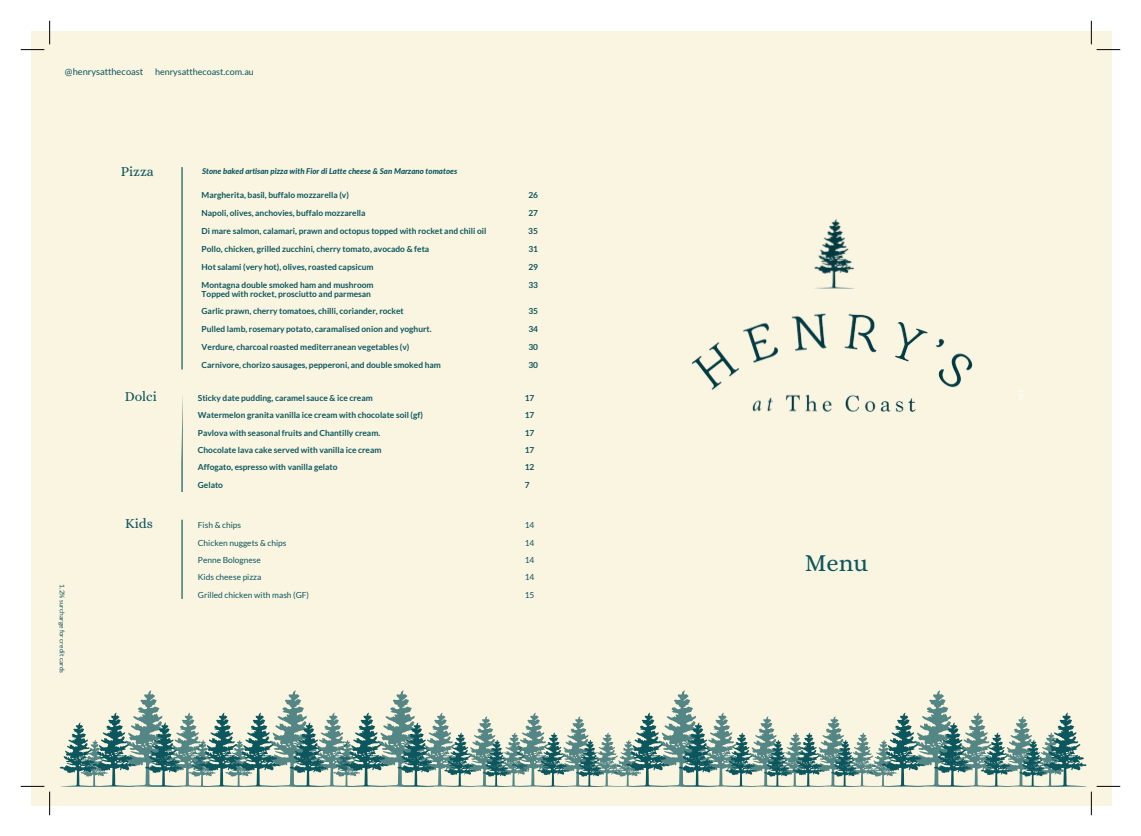
<style>
.page{position:relative;width:1141px;height:836px;background:#fff}
.page>*{position:absolute;margin:0;border:0;box-sizing:border-box;transform-origin:0 0}
.t1{font:24.5px "Alice";color:#0c565d}
.t2{font:13.83px "Alice";color:#0c565d}
.t3{font:9.28px "Lato";color:#0c565d}
.t4{font:9.01px "Lato";color:#0c565d}
.t5{font:700 8.4px/17.8px "Lato";color:#0c565d}
.t6{font:8.4px "Lato";color:#0c565d}
.t7{font:italic 800 7.88px "Lato";color:#0c565d}
.t8{font:6.56px "Lato";color:#0c565d}
</style>
<div class="page">
<div style="left:31px;top:32px;width:1080px;height:773px;background:#faf5e1"></div>
<svg style="left:181px;top:395px;width:2px;height:97px"></svg>
<svg style="left:181px;top:167px;width:2px;height:202px"></svg>
<svg style="left:181px;top:520px;width:2px;height:79px"></svg>
<img style="left:691px;top:219px;width:282px;height:193px">
<svg style="left:21px;top:21px;width:29px;height:29px"></svg>
<svg style="left:21px;top:786px;width:29px;height:29px"></svg>
<svg style="left:1090px;top:21px;width:29px;height:29px"></svg>
<svg style="left:60px;top:690px;width:1059px;height:125px"></svg>
<p class="t3" style="left:65px;top:66px;width:80px">@henrysatthecoast</p>
<p class="t4" style="left:155px;top:67px;width:100px">henrysatthecoast.com.au</p>
<p class="t8" style="left:66px;top:584px;width:90px;rotate:90deg">1.2% surcharge for credit cards</p>
<h2 class="t2" style="left:121px;top:164px;width:35px">Pizza</h2>
<h2 class="t2" style="left:125px;top:389px;width:34px">Dolci</h2>
<h2 class="t2" style="left:125px;top:516px;width:29px">Kids</h2>
<p class="t7" style="left:202px;top:165px;width:257px">Stone baked artisan pizza with Fior di Latte cheese &amp; San Marzano tomatoes</p>
<p class="t5" style="left:201px;top:186px;width:149px">Margherita, basil, buffalo mozzarella (v)</p>
<p class="t5" style="left:528px;top:186px;width:11px">26</p>
<p class="t5" style="left:201px;top:204px;width:165px">Napoli, olives, anchovies, buffalo mozzarella</p>
<p class="t5" style="left:528px;top:204px;width:11px">27</p>
<p class="t5" style="left:201px;top:222px;width:286px">Di mare salmon, calamari, prawn and octopus topped with rocket and chili oil</p>
<p class="t5" style="left:528px;top:222px;width:11px">35</p>
<p class="t5" style="left:201px;top:240px;width:229px">Pollo, chicken, grilled zucchini, cherry tomato, avocado &amp; feta</p>
<p class="t5" style="left:528px;top:240px;width:11px">31</p>
<p class="t5" style="left:201px;top:258px;width:173px">Hot salami (very hot), olives, roasted capsicum</p>
<p class="t5" style="left:528px;top:258px;width:11px">29</p>
<p class="t5" style="left:201px;top:276px;width:173px">Montagna double smoked ham and mushroom</p>
<p class="t5" style="left:528px;top:276px;width:11px">33</p>
<p class="t5" style="left:201px;top:284px;width:204px">Topped with rocket, prosciutto and parmesan<br>Garlic prawn, cherry tomatoes, chilli, coriander, rocket</p>
<p class="t5" style="left:528px;top:302px;width:11px">35</p>
<p class="t5" style="left:201px;top:320px;width:231px">Pulled lamb, rosemary potato, caramalised onion and yoghurt.</p>
<p class="t5" style="left:528px;top:320px;width:11px">34</p>
<p class="t5" style="left:201px;top:338px;width:209px">Verdure, charcoal roasted mediterranean vegetables (v)</p>
<p class="t5" style="left:528px;top:338px;width:11px">30</p>
<p class="t5" style="left:201px;top:356px;width:241px">Carnivore, chorizo sausages, pepperoni, and double smoked ham</p>
<p class="t5" style="left:528px;top:356px;width:11px">30</p>
<p class="t5" style="left:198px;top:389px;width:176px">Sticky date pudding, caramel sauce &amp; ice cream</p>
<p class="t5" style="left:524px;top:389px;width:11px">17</p>
<p class="t5" style="left:198px;top:406px;width:226px">Watermelon granita vanilla ice cream with chocolate soil (gf)</p>
<p class="t5" style="left:524px;top:406px;width:11px">17</p>
<p class="t5" style="left:198px;top:424px;width:184px">Pavlova with seasonal fruits and Chantilly cream.</p>
<p class="t5" style="left:524px;top:424px;width:11px">17</p>
<p class="t5" style="left:198px;top:441px;width:185px">Chocolate lava cake served with vanilla ice cream</p>
<p class="t5" style="left:524px;top:441px;width:11px">17</p>
<p class="t5" style="left:198px;top:458px;width:141px">Affogato, espresso with vanilla gelato</p>
<p class="t5" style="left:524px;top:458px;width:11px">12</p>
<p class="t5" style="left:198px;top:476px;width:27px">Gelato</p>
<p class="t5" style="left:524px;top:476px;width:6px">7</p>
<p class="t6" style="left:198px;top:520px;width:45px">Fish &amp; chips</p>
<p class="t6" style="left:524px;top:520px;width:11px">14</p>
<p class="t6" style="left:198px;top:538px;width:90px">Chicken nuggets &amp; chips</p>
<p class="t6" style="left:524px;top:538px;width:11px">14</p>
<p class="t6" style="left:198px;top:555px;width:65px">Penne Bolognese</p>
<p class="t6" style="left:524px;top:555px;width:11px">14</p>
<p class="t6" style="left:198px;top:573px;width:65px">Kids cheese pizza</p>
<p class="t6" style="left:524px;top:573px;width:11px">14</p>
<p class="t6" style="left:198px;top:590px;width:113px">Grilled chicken with mash (GF)</p>
<p class="t6" style="left:524px;top:590px;width:11px">15</p>
<h1 class="t1" style="left:804px;top:550px;width:65px">Menu</h1>
</div>
